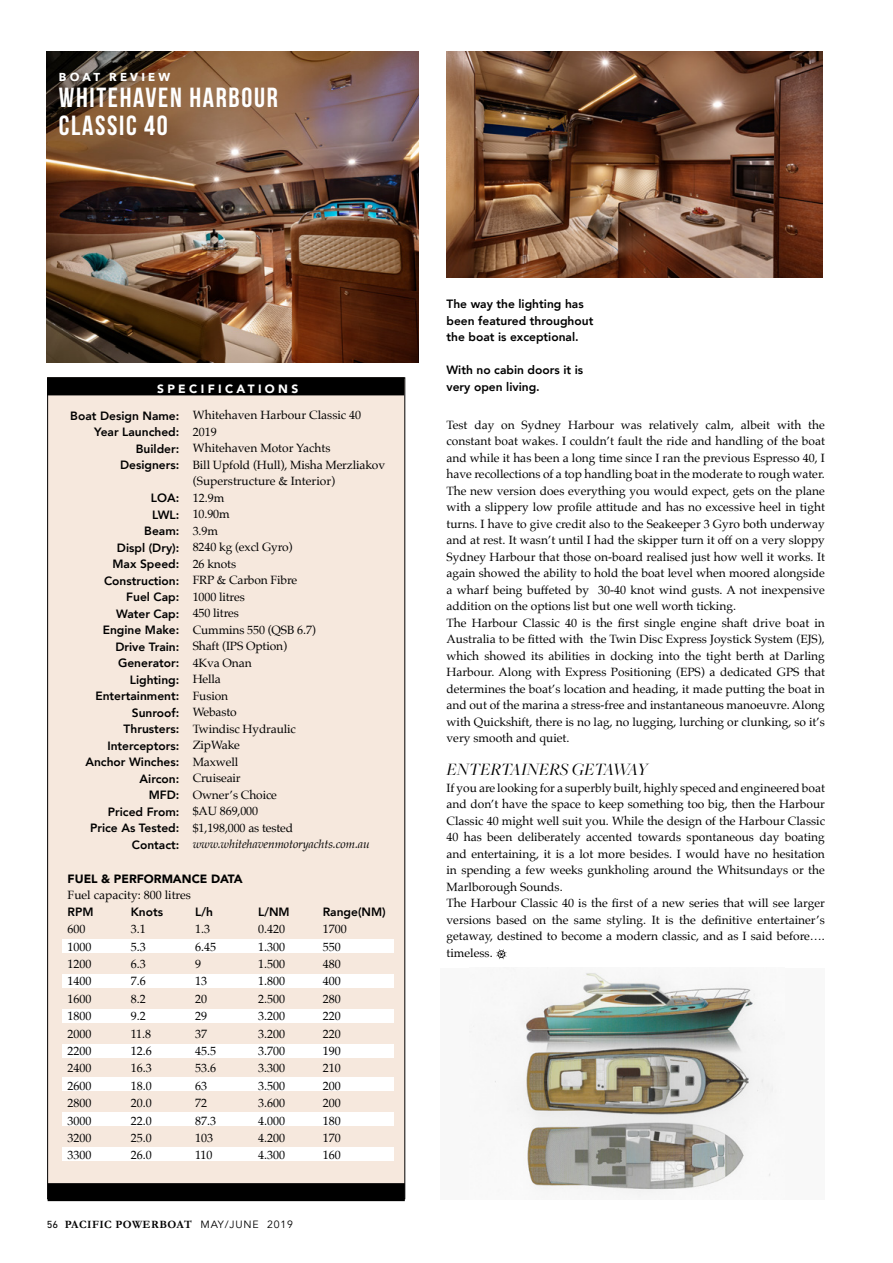
<style>
.page{position:relative;width:893px;height:1263px;background:#fff}
.page>*{position:absolute;margin:0;border:0;box-sizing:border-box;transform-origin:0 0}
.t1{font:27.6px/27.6px "Bebas Neue";letter-spacing:.06em;color:#fff}
.t2{font:italic 18px "Freight Big Pro";color:#000}
.t3{font:12px/16.5px "Palatino";color:#000}
.t4{font:800 12px/16.5px "Avenir";color:#000}
.t5{font:italic 12px "Palatino";letter-spacing:-.01em;color:#000}
.t6{font:900 12px "Avenir";color:#000}
.t7{font:900 12px "Avenir";letter-spacing:.28em;color:#fff}
.t8{font:700 11.55px "Avenir Next";letter-spacing:.28em;color:#fff}
.t9{font:700 11.25px "Garamond";letter-spacing:.04em;color:#000}
.s1{font-family:"DIN Next LT Pro";font-weight:400;font-size:10.5px}
.s2{font-family:"Avenir";font-weight:400;font-size:10.5px}
</style>
<div class="page">
<img style="left:47px;top:51px;width:372px;height:311px">
<img style="left:446px;top:51px;width:376px;height:226px">
<div style="left:47px;top:377px;width:357px;height:822px;background:#f6e8dd"></div>
<div style="left:63px;top:1113px;width:331px;height:13px;background:#fff"></div>
<div style="left:63px;top:1147px;width:331px;height:14px;background:#fff"></div>
<div style="left:440px;top:968px;width:385px;height:231px;background:#f8f8f8"></div>
<img style="left:495px;top:973px;width:275px;height:216px">
<div style="left:48px;top:1183px;width:357px;height:18px;background:#000"></div>
<div style="left:47px;top:377px;width:357px;height:18px;background:#000"></div>
<svg style="left:496px;top:949px;width:10px;height:10px"></svg>
<div style="left:63px;top:939px;width:331px;height:14px;background:#fff"></div>
<div style="left:63px;top:974px;width:331px;height:14px;background:#fff"></div>
<div style="left:63px;top:1009px;width:331px;height:13px;background:#fff"></div>
<div style="left:63px;top:1044px;width:331px;height:13px;background:#fff"></div>
<div style="left:63px;top:1078px;width:331px;height:13px;background:#fff"></div>
<p class="t8" style="left:59px;top:69px;width:113px">BOAT REVIEW</p>
<h1 class="t1" style="left:59px;top:83px;width:221px">WHITEHAVEN HARBOUR<br>CLASSIC 40</h1>
<p class="t7" style="left:157px;top:381px;width:143px">SPECIFICATIONS</p>
<p class="t3" style="left:193px;top:408px;width:194px">Whitehaven Harbour Classic 40<br>2019<br>Whitehaven Motor Yachts<br>Bill Upfold (Hull), Misha Merzliakov (Superstructure &amp; Interior)<br>12.9m<br>10.90m<br>3.9m<br>8240 kg (excl Gyro)<br>26 knots<br>FRP &amp; Carbon Fibre<br>1000 litres<br>450 litres<br>Cummins 550 (QSB 6.7)<br>Shaft (IPS Option)<br>4Kva Onan<br>Hella<br>Fusion<br>Webasto<br>Twindisc Hydraulic<br>ZipWake<br>Maxwell<br>Cruiseair<br>Owner’s Choice<br>$AU 869,000<br>$1,198,000 as tested</p>
<p class="t5" style="left:193px;top:838px;width:179px">www.whitehavenmotoryachts.com.au</p>
<p class="t6" style="left:68px;top:871px;width:176px">FUEL &amp; PERFORMANCE DATA</p>
<p class="t3" style="left:68px;top:888px;width:125px">Fuel capacity: 800 litres</p>
<p class="t4" style="left:68px;top:904px;width:28px">RPM</p>
<p class="t4" style="left:131px;top:904px;width:34px">Knots</p>
<p class="t4" style="left:195px;top:904px;width:19px">L/h</p>
<p class="t4" style="left:258px;top:904px;width:33px">L/NM</p>
<p class="t4" style="left:323px;top:904px;width:65px">Range(NM)</p>
<p class="t3" style="left:68px;top:921px;width:19px">600</p>
<p class="t3" style="left:131px;top:921px;width:16px">3.1</p>
<p class="t3" style="left:195px;top:921px;width:16px">1.3</p>
<p class="t3" style="left:258px;top:921px;width:28px">0.420</p>
<p class="t3" style="left:323px;top:921px;width:25px">1700</p>
<p class="t3" style="left:68px;top:939px;width:25px">1000</p>
<p class="t3" style="left:131px;top:939px;width:16px">5.3</p>
<p class="t3" style="left:195px;top:939px;width:22px">6.45</p>
<p class="t3" style="left:258px;top:939px;width:28px">1.300</p>
<p class="t3" style="left:323px;top:939px;width:19px">550</p>
<p class="t3" style="left:68px;top:956px;width:25px">1200</p>
<p class="t3" style="left:131px;top:956px;width:16px">6.3</p>
<p class="t3" style="left:195px;top:956px;width:7px">9</p>
<p class="t3" style="left:258px;top:956px;width:28px">1.500</p>
<p class="t3" style="left:323px;top:956px;width:19px">480</p>
<p class="t3" style="left:68px;top:974px;width:25px">1400</p>
<p class="t3" style="left:131px;top:974px;width:16px">7.6</p>
<p class="t3" style="left:195px;top:974px;width:13px">13</p>
<p class="t3" style="left:258px;top:974px;width:28px">1.800</p>
<p class="t3" style="left:323px;top:974px;width:19px">400</p>
<p class="t3" style="left:68px;top:991px;width:25px">1600</p>
<p class="t3" style="left:131px;top:991px;width:16px">8.2</p>
<p class="t3" style="left:195px;top:991px;width:13px">20</p>
<p class="t3" style="left:258px;top:991px;width:28px">2.500</p>
<p class="t3" style="left:323px;top:991px;width:19px">280</p>
<p class="t3" style="left:68px;top:1008px;width:25px">1800</p>
<p class="t3" style="left:131px;top:1008px;width:16px">9.2</p>
<p class="t3" style="left:195px;top:1008px;width:13px">29</p>
<p class="t3" style="left:258px;top:1008px;width:28px">3.200</p>
<p class="t3" style="left:323px;top:1008px;width:19px">220</p>
<p class="t3" style="left:68px;top:1026px;width:25px">2000</p>
<p class="t3" style="left:131px;top:1026px;width:22px">11.8</p>
<p class="t3" style="left:195px;top:1026px;width:13px">37</p>
<p class="t3" style="left:258px;top:1026px;width:28px">3.200</p>
<p class="t3" style="left:323px;top:1026px;width:19px">220</p>
<p class="t3" style="left:68px;top:1043px;width:25px">2200</p>
<p class="t3" style="left:131px;top:1043px;width:22px">12.6</p>
<p class="t3" style="left:195px;top:1043px;width:22px">45.5</p>
<p class="t3" style="left:258px;top:1043px;width:28px">3.700</p>
<p class="t3" style="left:323px;top:1043px;width:19px">190</p>
<p class="t3" style="left:68px;top:1061px;width:25px">2400</p>
<p class="t3" style="left:131px;top:1061px;width:22px">16.3</p>
<p class="t3" style="left:195px;top:1061px;width:22px">53.6</p>
<p class="t3" style="left:258px;top:1061px;width:28px">3.300</p>
<p class="t3" style="left:323px;top:1061px;width:19px">210</p>
<p class="t3" style="left:68px;top:1078px;width:25px">2600</p>
<p class="t3" style="left:131px;top:1078px;width:22px">18.0</p>
<p class="t3" style="left:195px;top:1078px;width:13px">63</p>
<p class="t3" style="left:258px;top:1078px;width:28px">3.500</p>
<p class="t3" style="left:323px;top:1078px;width:19px">200</p>
<p class="t3" style="left:68px;top:1095px;width:25px">2800</p>
<p class="t3" style="left:131px;top:1095px;width:22px">20.0</p>
<p class="t3" style="left:195px;top:1095px;width:13px">72</p>
<p class="t3" style="left:258px;top:1095px;width:28px">3.600</p>
<p class="t3" style="left:323px;top:1095px;width:19px">200</p>
<p class="t3" style="left:68px;top:1113px;width:25px">3000</p>
<p class="t3" style="left:131px;top:1113px;width:22px">22.0</p>
<p class="t3" style="left:195px;top:1113px;width:22px">87.3</p>
<p class="t3" style="left:258px;top:1113px;width:28px">4.000</p>
<p class="t3" style="left:323px;top:1113px;width:19px">180</p>
<p class="t3" style="left:68px;top:1130px;width:25px">3200</p>
<p class="t3" style="left:131px;top:1130px;width:22px">25.0</p>
<p class="t3" style="left:195px;top:1130px;width:19px">103</p>
<p class="t3" style="left:258px;top:1130px;width:28px">4.200</p>
<p class="t3" style="left:323px;top:1130px;width:19px">170</p>
<p class="t3" style="left:68px;top:1148px;width:25px">3300</p>
<p class="t3" style="left:131px;top:1148px;width:22px">26.0</p>
<p class="t3" style="left:195px;top:1148px;width:19px">110</p>
<p class="t3" style="left:258px;top:1148px;width:28px">4.300</p>
<p class="t3" style="left:323px;top:1148px;width:19px">160</p>
<p class="t4" style="left:70px;top:408px;width:111px;text-align:right">Boat Design Name:<br>Year Launched:<br>Builder:<br>Designers:</p>
<p class="t4" style="left:85px;top:490px;width:95px;text-align:right">LOA:<br>LWL:<br>Beam:<br>Displ (Dry):<br>Max Speed:<br>Construction:<br>Fuel Cap:<br>Water Cap:<br>Engine Make:<br>Drive Train:<br>Generator:<br>Lighting:<br>Entertainment:<br>Sunroof:<br>Thrusters:<br>Interceptors:<br>Anchor Winches:<br>Aircon:<br>MFD:<br>Priced From:<br>Price As Tested:<br>Contact:</p>
<p class="t9" style="left:47px;top:1218px;width:248px"><span class="s1">56</span> PACIFIC POWERBOAT <span class="s2">MAY/JUNE 2019</span></p>
<p class="t4" style="left:446px;top:296px;width:148px">The way the lighting has been featured throughout the boat is exceptional.</p>
<p class="t4" style="left:446px;top:362px;width:138px">With no cabin doors it is very open living.</p>
<p class="t3" style="left:446px;top:417px;width:380px">Test day on Sydney Harbour was relatively calm, albeit with the constant boat wakes. I couldn’t fault the ride and handling of the boat and while it has been a long time since I ran the previous Espresso 40, I have recollections of a top handling boat in the moderate to rough water.<br>The new version does everything you would expect, gets on the plane with a slippery low profile attitude and has no excessive heel in tight turns. I have to give credit also to the Seakeeper 3 Gyro both underway and at rest. It wasn’t until I had the skipper turn it off on a very sloppy Sydney Harbour that those on-board realised just how well it works. It again showed the ability to hold the boat level when moored alongside a wharf being buffeted by 30-40 knot wind gusts. A not inexpensive addition on the options list but one well worth ticking.<br>The Harbour Classic 40 is the first single engine shaft drive boat in Australia to be fitted with the Twin Disc Express Joystick System (EJS), which showed its abilities in docking into the tight berth at Darling Harbour. Along with Express Positioning (EPS) a dedicated GPS that determines the boat’s location and heading, it made putting the boat in and out of the marina a stress-free and instantaneous manoeuvre. Along with Quickshift, there is no lag, no lugging, lurching or clunking, so it’s very smooth and quiet.</p>
<h2 class="t2" style="left:446px;top:758px;width:203px">ENTERTAINERS GETAWAY</h2>
<p class="t3" style="left:446px;top:780px;width:380px">If you are looking for a superbly built, highly speced and engineered boat and don’t have the space to keep something too big, then the Harbour Classic 40 might well suit you. While the design of the Harbour Classic 40 has been deliberately accented towards spontaneous day boating and entertaining, it is a lot more besides. I would have no hesitation in spending a few weeks gunkholing around the Whitsundays or the Marlborough Sounds.<br>The Harbour Classic 40 is the first of a new series that will see larger versions based on the same styling. It is the definitive entertainer’s getaway, destined to become a modern classic, and as I said before…. timeless.</p>
</div>
